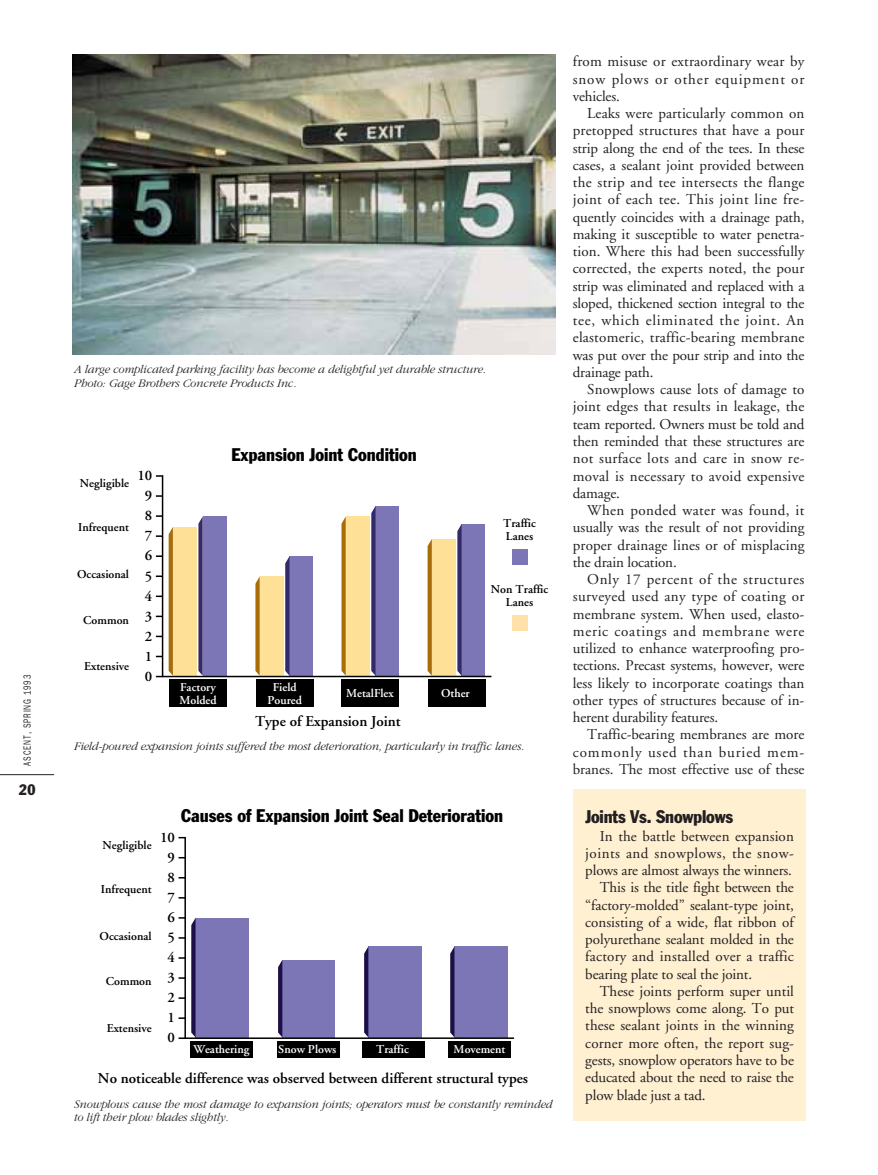
<style>
.page{position:relative;width:878px;height:1175px;background:#fff}
.page>*{position:absolute;margin:0;border:0;box-sizing:border-box;transform-origin:0 0}
.t1{font:condensed 18px "Franklin Gothic";color:#000}
.t2{font:condensed 18px "Franklin Gothic";letter-spacing:-.01em;color:#231f20}
.t3{font:15px/17.2px "Adobe Garamond";color:#231f20;text-align:justify}
.t4{font:600 15px "Adobe Garamond";color:#000}
.t5{font:15px "Adobe Garamond";letter-spacing:.035em;color:#231f20}
.t6{font:condensed 15px "Franklin Gothic";color:#231f20}
.t7{font:600 14.55px/20.1px "Adobe Garamond";color:#000;text-align:center}
.t8{font:italic 300 12px/13.5px "Garamond";letter-spacing:-.01em;color:#231f20}
.t9{font:600 12px/13.5px "Adobe Garamond";color:#000}
.t10{font:600 12px/13.5px "Adobe Garamond";color:#fff}
.t11{font:10.5px "Franklin Gothic";letter-spacing:.12em;color:#231f20;scale:.7 1}
</style>
<div class="page">
<hr style="left:0;top:774px;width:54px;height:1px;background:#231f20">
<div style="left:169px;top:680px;width:57px;height:27px;background:#000"></div>
<svg style="left:161px;top:475px;width:331px;height:203px"></svg>
<div style="left:512px;top:615px;width:16px;height:16px;background:#ffe1aa"></div>
<div style="left:512px;top:549px;width:16px;height:15px;background:#7c76b7"></div>
<div style="left:256px;top:680px;width:57px;height:27px;background:#000"></div>
<div style="left:341px;top:680px;width:58px;height:27px;background:#000"></div>
<div style="left:427px;top:680px;width:58px;height:27px;background:#000"></div>
<svg style="left:178px;top:1037px;width:6px;height:2px"></svg>
<svg style="left:184px;top:836px;width:331px;height:203px"></svg>
<div style="left:190px;top:1041px;width:62px;height:17px;background:#000"></div>
<div style="left:277px;top:1041px;width:62px;height:17px;background:#000"></div>
<div style="left:362px;top:1041px;width:63px;height:17px;background:#000"></div>
<div style="left:449px;top:1041px;width:62px;height:17px;background:#000"></div>
<img style="left:72px;top:54px;width:483px;height:300px">
<div style="left:573px;top:789px;width:233px;height:332px;background:#fff0d2"></div>
<p class="t11" style="left:24px;top:765px;width:131px;rotate:-90deg">ASCENT, SPRING 1993</p>
<p class="t6" style="left:19px;top:784px;width:18px">20</p>
<p class="t8" style="left:74px;top:363px;width:413px">A large complicated parking facility has become a delightful yet durable structure.<br>Photo: Gage Brothers Concrete Products Inc.</p>
<p class="t9" style="left:80px;top:477px;width:51px">Negligible</p>
<p class="t9" style="left:78px;top:522px;width:52px">Infrequent</p>
<p class="t9" style="left:77px;top:568px;width:53px">Occasional</p>
<p class="t9" style="left:83px;top:614px;width:47px">Common</p>
<p class="t9" style="left:84px;top:660px;width:46px">Extensive</p>
<p class="t7" style="left:137px;top:467px;width:16px">10<br>9<br>8<br>7<br>6<br>5<br>4<br>3<br>2<br>1<br>0</p>
<p class="t1" style="left:231px;top:448px;width:187px">Expansion Joint Condition</p>
<p class="t9" style="left:503px;top:517px;width:34px">Traffic<br>Lanes</p>
<p class="t9" style="left:491px;top:583px;width:59px;text-align:center">Non Traffic<br>Lanes</p>
<p class="t10" style="left:179px;top:681px;width:39px">Factory<br>Molded</p>
<p class="t10" style="left:267px;top:681px;width:36px;text-align:center">Field<br>Poured</p>
<p class="t10" style="left:441px;top:687px;width:30px">Other</p>
<p class="t10" style="left:346px;top:687px;width:49px">MetalFlex</p>
<p class="t4" style="left:255px;top:715px;width:147px">Type of Expansion Joint</p>
<p class="t8" style="left:74px;top:740px;width:452px">Field-poured expansion joints suffered the most deterioration, particularly in traffic lanes.</p>
<p class="t9" style="left:103px;top:839px;width:51px">Negligible</p>
<p class="t9" style="left:101px;top:883px;width:52px">Infrequent</p>
<p class="t9" style="left:100px;top:930px;width:53px">Occasional</p>
<p class="t9" style="left:106px;top:975px;width:47px">Common</p>
<p class="t9" style="left:107px;top:1022px;width:46px">Extensive</p>
<p class="t1" style="left:181px;top:809px;width:323px">Causes of Expansion Joint Seal Deterioration</p>
<p class="t7" style="left:160px;top:828px;width:16px">10<br>9<br>8<br>7<br>6<br>5<br>4<br>3<br>2<br>1<br>0</p>
<p class="t10" style="left:193px;top:1043px;width:57px">Weathering</p>
<p class="t10" style="left:376px;top:1043px;width:34px">Traffic</p>
<p class="t10" style="left:278px;top:1043px;width:60px">Snow Plows</p>
<p class="t10" style="left:453px;top:1043px;width:53px">Movement</p>
<p class="t4" style="left:98px;top:1072px;width:431px">No noticeable difference was observed between different structural types</p>
<p class="t8" style="left:74px;top:1097px;width:480px">Snowplows cause the most damage to expansion joints; operators must be constantly reminded to lift their plow blades slightly.</p>
<p class="t3" style="left:573px;top:54px;width:233px">from misuse or extraordinary wear by snow plows or other equipment or vehicles.</p>
<p class="t3" style="left:573px;top:106px;width:233px;text-indent:14px">Leaks were particularly common on pretopped structures that have a pour strip along the end of the tees. In these cases, a sealant joint provided between the strip and tee intersects the flange joint of each tee. This joint line fre&shy;quently coincides with a drainage path, making it susceptible to water penetra&shy;tion. Where this had been successfully corrected, the experts noted, the pour strip was eliminated and replaced with a sloped, thickened section integral to the tee, which eliminated the joint. An elastomeric, traffic-bearing membrane was put over the pour strip and into the drainage path.</p>
<p class="t3" style="left:573px;top:382px;width:233px;text-indent:14px">Snowplows cause lots of damage to joint edges that results in leakage, the team reported. Owners must be told and then reminded that these structures are not surface lots and care in snow re&shy;moval is necessary to avoid expensive damage.</p>
<p class="t3" style="left:573px;top:503px;width:233px;text-indent:14px">When ponded water was found, it usually was the result of not providing proper drainage lines or of misplacing the drain location.</p>
<p class="t3" style="left:573px;top:572px;width:233px;text-indent:14px">Only 17 percent of the structures surveyed used any type of coating or membrane system. When used, elasto&shy;meric coatings and membrane were utilized to enhance waterproofing pro&shy;tections. Precast systems, however, were less likely to incorporate coatings than other types of structures because of in&shy;herent durability features.</p>
<p class="t3" style="left:573px;top:727px;width:233px;text-indent:14px">Traffic-bearing membranes are more commonly used than buried mem&shy;branes. The most effective use of these</p>
<p class="t2" style="left:585px;top:810px;width:149px">Joints Vs. Snowplows</p>
<p class="t3" style="left:599px;top:828px;width:196px">In the battle between expansion</p>
<p class="t5" style="left:585px;top:847px;width:210px">joints and snowplows, the snow-</p>
<p class="t3" style="left:585px;top:863px;width:208px">plows are almost always the winners.</p>
<p class="t3" style="left:599px;top:880px;width:196px">This is the title fight between the</p>
<p class="t3" style="left:585px;top:897px;width:210px">“factory-molded” sealant-type joint,</p>
<p class="t3" style="left:585px;top:915px;width:210px">consisting of a wide, flat ribbon of</p>
<p class="t3" style="left:585px;top:932px;width:210px">polyurethane sealant molded in the</p>
<p class="t3" style="left:585px;top:949px;width:210px">factory and installed over a traffic</p>
<p class="t3" style="left:585px;top:966px;width:168px">bearing plate to seal the joint.</p>
<p class="t3" style="left:599px;top:984px;width:196px">These joints perform super until</p>
<p class="t3" style="left:585px;top:1001px;width:210px">the snowplows come along. To put</p>
<p class="t3" style="left:585px;top:1018px;width:210px">these sealant joints in the winning</p>
<p class="t3" style="left:585px;top:1035px;width:210px">corner more often, the report sug-</p>
<p class="t3" style="left:585px;top:1053px;width:210px">gests, snowplow operators have to be</p>
<p class="t3" style="left:585px;top:1070px;width:210px">educated about the need to raise the</p>
<p class="t3" style="left:585px;top:1087px;width:122px">plow blade just a tad.</p>
</div>
